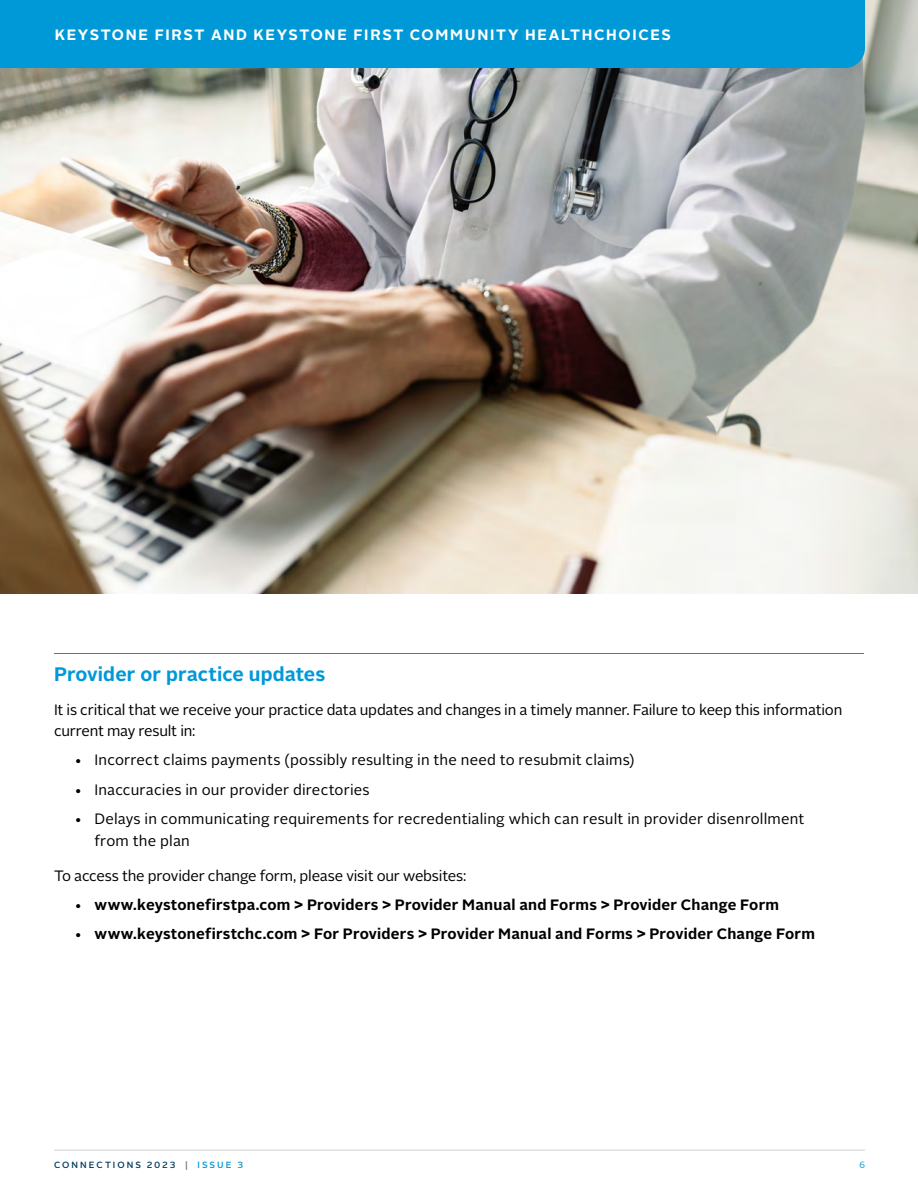
<style>
.page{position:relative;width:918px;height:1188px;background:#fff}
.page>*{position:absolute;margin:0;border:0;box-sizing:border-box;transform-origin:0 0}
.t1{font:700 19.5px "Alright Sans";letter-spacing:.005em;color:#0099d8}
.Body_Copy{font:15px/21px "Alright Sans";color:#000}
.t2{font:700 15px "Alright Sans";letter-spacing:.015em;color:#000}
.t3{font:700 15px "Alright Sans";letter-spacing:.105em;color:#fff}
.t4{font:500 9px "Alright Sans";letter-spacing:.23em;color:#003a5d}
.t5{font:9px "Alright Sans";color:#0099d8}
.s1{font-weight:400}
.s2{color:#6d6e71}
.s3{color:#0099d8}
</style>
<div class="page">
<hr style="left:54px;top:1150px;width:811px;height:1px;background:#d1d3d4">
<hr style="left:54px;top:653px;width:810px;height:1px;background:#0099d8">
<img style="left:0;top:0;width:918px;height:594px">
<div style="left:0;top:0;width:865px;height:68px;background:#0099d8"></div>
<p class="t3" style="left:55px;top:24px;width:618px">KEYSTONE FIRST AND KEYSTONE FIRST COMMUNITY HEALTHCHOICES</p>
<p class="t1" style="left:54px;top:660px;width:273px">Provider or practice updates</p>
<p class="Body_Copy" style="left:54px;top:700px;width:790px">It is critical that we receive your practice data updates and changes in a timely manner. Failure to keep this information current may result in:</p>
<p class="Body_Copy" style="left:74px;top:750px;width:562px">• Incorrect claims payments (possibly resulting in the need to resubmit claims)</p>
<p class="Body_Copy" style="left:74px;top:779px;width:297px">• Inaccuracies in our provider directories</p>
<p class="Body_Copy" style="left:94px;top:808px;width:711px;line-height:22.5px;text-indent:-20px">• Delays in communicating requirements for recredentialing which can result in provider disenrollment from the plan</p>
<p class="Body_Copy" style="left:54px;top:865px;width:414px">To access the provider change form, please visit our websites:</p>
<p class="t2" style="left:74px;top:894px;width:706px"><span class="s1">•</span> www.keystonefirstpa.com &gt; Providers &gt; Provider Manual and Forms &gt; Provider Change Form</p>
<p class="t2" style="left:74px;top:924px;width:742px"><span class="s1">•</span> www.keystonefirstchc.com &gt; For Providers &gt; Provider Manual and Forms &gt; Provider Change Form</p>
<p class="t4" style="left:54px;top:1159px;width:190px">CONNECTIONS 2023 <span class="s2">|</span> <span class="s3">ISSUE 3</span></p>
<p class="t5" style="left:859px;top:1159px;width:7px">6</p>
</div>
